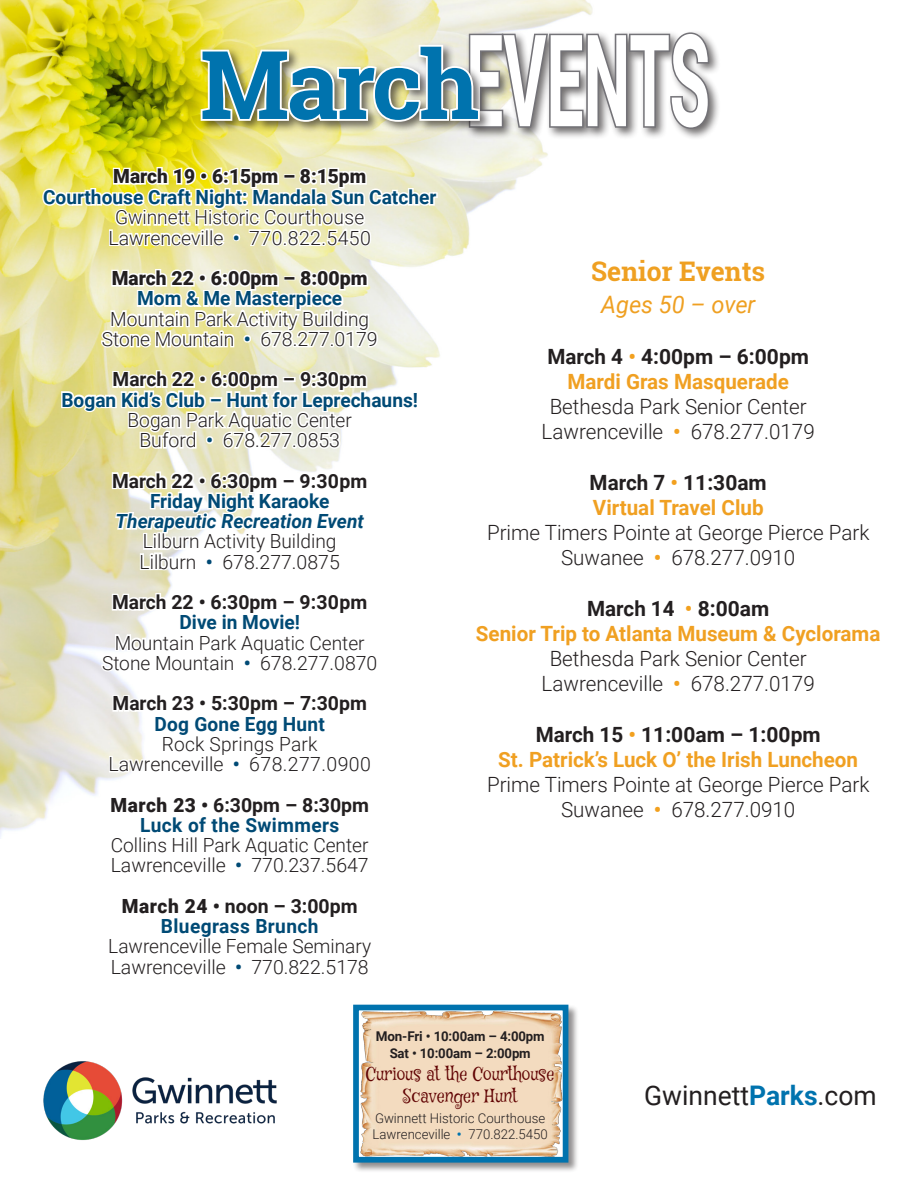
<style>
.page{position:relative;width:918px;height:1188px;background:#fff}
.page>*{position:absolute;margin:0;border:0;box-sizing:border-box;transform-origin:0 0}
.t1{font:700 128.1px "Roboto";color:#fff;scale:.52 1}
.t2{font:700 94.95px "Roboto Slab";letter-spacing:-.03em;color:#0073ae}
.t3{font:27px "Roboto";color:#231f20}
.t4{font:700 27px "Roboto Slab";color:#efa022}
.t5{font:italic 24px "Roboto";color:#efa022}
.t6{font:300 21px "Roboto";color:#231f20}
.t7{font:700 21px/25.2px "Roboto";color:#f0a022}
.t8{font:700 21px/25.2px "Roboto";color:#231f20;text-align:center}
.t9{font:300 19.5px "Roboto";color:#231f20}
.t10{font:700 19.5px "Roboto";color:#004a75}
.t11{font:700 19.5px "Roboto";color:#231f20}
.t12{font:900 19.5px "Roboto";color:#231f20}
.t13{font:700 19.5px "Roboto";letter-spacing:.02em;color:#004a75}
.t14{font:italic 700 19.5px "Roboto";color:#004a75}
.t15{font:18px "Mystery Quest";color:#610303}
.t16{font:300 13.5px "Roboto";color:#231f20}
.t17{font:700 13.5px "Roboto";letter-spacing:-.01em;color:#231f20}
.s1{font-weight:700;color:#004a75}
.s2{font-weight:900}
.s3{color:#f2a01e}
.s4{color:#f0a022}
.s5{font-weight:700;color:#f2a01e}
.s6{color:#231f20}
.s7{font-weight:700;color:#0073ae}
</style>
<div class="page">
<img style="left:0;top:0;width:593px;height:838px">
<img style="left:43px;top:1061px;width:234px;height:79px">
<div style="left:352px;top:1004px;width:227px;height:169px;background:#231f20;opacity:.5"></div>
<img style="left:360px;top:1012px;width:201px;height:144px">
<div style="left:353px;top:1005px;width:215px;height:158px;border:6px solid #0073ae"></div>
<div style="left:466px;top:30px;width:255px;height:111px;background:#231f20;opacity:.65"></div>
<div style="left:198px;top:42px;width:294px;height:92px;background:#231f20;opacity:.65"></div>
<svg style="left:199px;top:31px;width:512px;height:99px"></svg>
<svg style="left:40px;top:151px;width:400px;height:300px"></svg>
<svg style="left:99px;top:457px;width:281px;height:219px"></svg>
<svg style="left:107px;top:682px;width:268px;height:156px"></svg>
<svg style="left:540px;top:229px;width:53px;height:223px"></svg>
<svg style="left:486px;top:459px;width:107px;height:119px"></svg>
<svg style="left:473px;top:585px;width:120px;height:119px"></svg>
<svg style="left:486px;top:711px;width:107px;height:119px"></svg>
<p class="t1" style="left:466px;top:-9px;width:471px">EVENTS</p>
<p class="t2" style="left:200px;top:19px;width:281px">March</p>
<p class="t12" style="left:113px;top:163px;width:254px">March 19 • 6:15pm – 8:15pm</p>
<p class="t10" style="left:43px;top:184px;width:395px">Courthouse Craft Night: Mandala Sun Catcher</p>
<p class="t9" style="left:115px;top:204px;width:251px">Gwinnett Historic Courthouse</p>
<p class="t9" style="left:109px;top:224px;width:264px">Lawrenceville <span class="s1">•</span> 770.822.5450</p>
<p class="t12" style="left:112px;top:265px;width:257px">March 22 • 6:00pm – 8:00pm</p>
<p class="t10" style="left:137px;top:285px;width:207px">Mom &amp; Me Masterpiece</p>
<p class="t9" style="left:110px;top:305px;width:260px">Mountain Park Activity Building</p>
<p class="t9" style="left:102px;top:325px;width:277px">Stone Mountain <span class="s1">•</span> 678.277.0179</p>
<p class="t11" style="left:113px;top:366px;width:256px">March 22 • 6:00pm – 9:30pm</p>
<p class="t10" style="left:61px;top:386px;width:358px">Bogan Kid’s Club – Hunt for Leprechauns!</p>
<p class="t9" style="left:128px;top:406px;width:226px">Bogan Park Aquatic Center</p>
<p class="t9" style="left:139px;top:427px;width:202px">Buford <span class="s1">•</span> 678.277.0853</p>
<p class="t11" style="left:112px;top:467px;width:257px">March 22 • 6:30pm – 9:30pm</p>
<p class="t10" style="left:150px;top:487px;width:181px">Friday Night Karaoke</p>
<p class="t14" style="left:116px;top:508px;width:250px">Therapeutic Recreation Event</p>
<p class="t9" style="left:143px;top:528px;width:195px">Lilburn Activity Building</p>
<p class="t9" style="left:140px;top:548px;width:202px">Lilburn <span class="s1">•</span> 678.277.0875</p>
<p class="t11" style="left:112px;top:589px;width:257px">March 22 • 6:30pm – 9:30pm</p>
<p class="t10" style="left:180px;top:609px;width:122px">Dive in Movie!</p>
<p class="t9" style="left:115px;top:629px;width:251px">Mountain Park Aquatic Center</p>
<p class="t9" style="left:102px;top:649px;width:277px">Stone Mountain <span class="s1">•</span> 678.277.0870</p>
<p class="t11" style="left:113px;top:690px;width:256px">March 23 • 5:30pm – 7:30pm</p>
<p class="t10" style="left:155px;top:710px;width:172px">Dog Gone Egg Hunt</p>
<p class="t9" style="left:162px;top:730px;width:157px">Rock Springs Park</p>
<p class="t9" style="left:109px;top:751px;width:264px">Lawrenceville <span class="s1">•</span> 678.277.0900</p>
<p class="t11" style="left:110px;top:791px;width:260px"><span class="s2">March 23 •</span> 6:30pm – 8:30pm</p>
<p class="t13" style="left:140px;top:811px;width:200px">Luck of the Swimmers</p>
<p class="t9" style="left:111px;top:832px;width:259px">Collins Hill Park Aquatic Center</p>
<p class="t9" style="left:111px;top:852px;width:260px">Lawrenceville <span class="s1">•</span> 770.237.5647</p>
<p class="t11" style="left:122px;top:892px;width:237px"><span class="s2">March 24 •</span> noon – 3:00pm</p>
<p class="t13" style="left:161px;top:913px;width:159px">Bluegrass Brunch</p>
<p class="t9" style="left:108px;top:933px;width:264px">Lawrenceville Female Seminary</p>
<p class="t9" style="left:111px;top:953px;width:260px">Lawrenceville <span class="s1">•</span> 770.822.5178</p>
<p class="t4" style="left:591px;top:253px;width:175px">Senior Events</p>
<p class="t5" style="left:601px;top:288px;width:156px">Ages 50 – over</p>
<p class="t8" style="left:547px;top:343px;width:263px">March 4 <span class="s3">•</span> 4:00pm – 6:00pm<br><span class="s4">Mardi Gras Masquerade</span></p>
<p class="t6" style="left:550px;top:392px;width:259px">Bethesda Park Senior Center</p>
<p class="t6" style="left:542px;top:417px;width:275px">Lawrenceville <span class="s5">•</span> 678.277.0179</p>
<p class="t7" style="left:590px;top:469px;width:179px"><span class="s6">March 7</span> <span class="s3">•</span> <span class="s6">11:30am<br></span>Virtual Travel Club</p>
<p class="t6" style="left:487px;top:518px;width:384px">Prime Timers Pointe at George Pierce Park</p>
<p class="t6" style="left:561px;top:543px;width:236px">Suwanee <span class="s5">•</span> 678.277.0910</p>
<p class="t8" style="left:587px;top:595px;width:184px">March 14 <span class="s3">•</span> 8:00am</p>
<p class="t7" style="left:476px;top:620px;width:406px">Senior Trip to Atlanta Museum &amp; Cyclorama</p>
<p class="t6" style="left:550px;top:644px;width:259px">Bethesda Park Senior Center</p>
<p class="t6" style="left:542px;top:669px;width:275px">Lawrenceville <span class="s5">•</span> 678.277.0179</p>
<p class="t7" style="left:498px;top:721px;width:361px;text-align:center"><span class="s6">March 15</span> <span class="s3">•</span> <span class="s6">11:00am – 1:00pm<br></span>St. Patrick’s Luck O’ the Irish Luncheon</p>
<p class="t6" style="left:487px;top:770px;width:384px">Prime Timers Pointe at George Pierce Park</p>
<p class="t6" style="left:561px;top:795px;width:236px">Suwanee <span class="s5">•</span> 678.277.0910</p>
<p class="t17" style="left:376px;top:1027px;width:170px">Mon-Fri • 10:00am – 4:00pm</p>
<p class="t17" style="left:390px;top:1044px;width:143px">Sat • 10:00am – 2:00pm</p>
<p class="t15" style="left:366px;top:1063px;width:190px">Curious at the Courthouse</p>
<p class="t15" style="left:403px;top:1084px;width:116px">Scavenger Hunt</p>
<p class="t16" style="left:375px;top:1109px;width:172px">Gwinnett Historic Courthouse</p>
<p class="t16" style="left:373px;top:1125px;width:177px">Lawrenceville <span class="s7">•</span> 770.822.5450</p>
<p class="t3" style="left:644px;top:1077px;width:234px">Gwinnett<span class="s7">Parks</span>.com</p>
</div>
